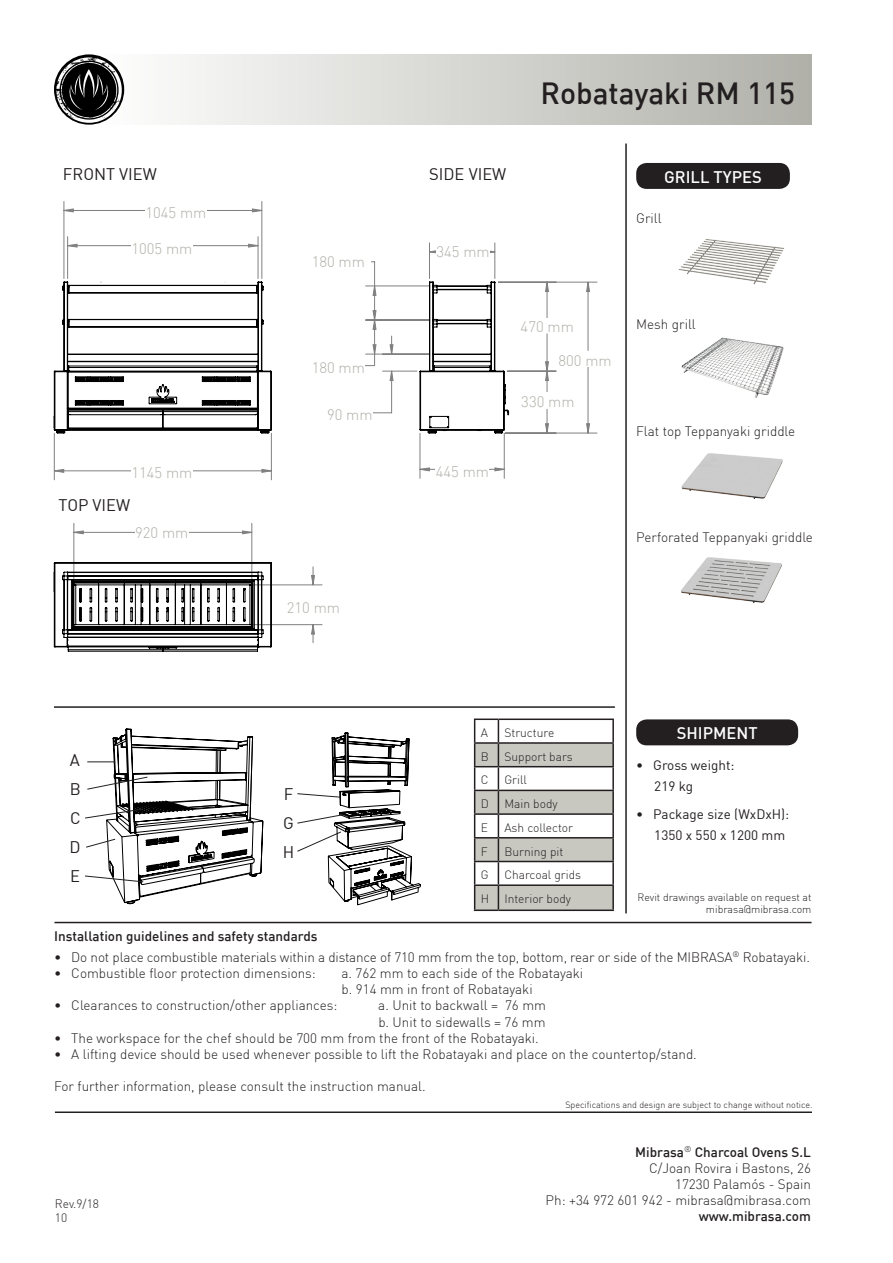
<style>
.page{position:relative;width:893px;height:1263px;background:#fff}
.page>*{position:absolute;margin:0;border:0;box-sizing:border-box;transform-origin:0 0}
.t1{font:500 30px "DIN";color:#231f20}
.t2{font:16.5px "DIN";color:#231f20}
.t3{font:500 16.5px "DIN";color:#fff}
.t4{font:300 15px "DIN";color:#b0b0a9}
.t5{font:300 13.5px/16.2px "DIN";color:#231f20}
.t6{font:500 13.5px "DIN";color:#231f20}
.t7{font:13.5px "DIN";color:#231f20}
.t8{font:300 12px "DIN";color:#231f20}
.t9{font:12px "Century Gothic";color:#808080}
.t10{font:300 10.5px/12.6px "DIN";color:#231f20;text-align:right}
.t11{font:300 9px "DIN";color:#231f20}
.s1{font-weight:500}
</style>
<div class="page">
<hr style="left:55px;top:1111px;width:757px;height:2px;background:#231f20">
<svg style="left:54px;top:54px;width:758px;height:71px"></svg>
<svg style="left:54px;top:54px;width:70px;height:71px"></svg>
<svg style="left:56px;top:57px;width:66px;height:66px"></svg>
<hr style="left:625px;top:144px;width:2px;height:769px;background:#231f20">
<hr style="left:54px;top:922px;width:757px;height:1px;background:#231f20">
<div style="left:636px;top:163px;width:154px;height:26px;background:#231f20;border-radius:10px"></div>
<hr style="left:54px;top:706px;width:561px;height:2px;background:#231f20">
<hr style="left:474px;top:718px;width:24px;height:2px;background:#231f20">
<hr style="left:498px;top:718px;width:116px;height:2px;background:#231f20">
<hr style="left:612px;top:720px;width:2px;height:22px;background:#231f20">
<hr style="left:498px;top:742px;width:116px;height:2px;background:#231f20">
<hr style="left:612px;top:744px;width:2px;height:22px;background:#231f20">
<hr style="left:612px;top:791px;width:2px;height:22px;background:#231f20">
<hr style="left:498px;top:813px;width:116px;height:2px;background:#231f20">
<hr style="left:612px;top:815px;width:2px;height:22px;background:#231f20">
<hr style="left:498px;top:837px;width:116px;height:1px;background:#231f20">
<hr style="left:612px;top:838px;width:2px;height:23px;background:#231f20">
<hr style="left:498px;top:861px;width:116px;height:1px;background:#231f20">
<hr style="left:612px;top:862px;width:2px;height:22px;background:#231f20">
<hr style="left:498px;top:884px;width:116px;height:2px;background:#231f20">
<hr style="left:612px;top:886px;width:2px;height:23px;background:#231f20">
<hr style="left:474px;top:909px;width:24px;height:2px;background:#231f20">
<hr style="left:498px;top:909px;width:116px;height:2px;background:#231f20">
<hr style="left:498px;top:766px;width:116px;height:1px;background:#231f20">
<hr style="left:612px;top:767px;width:2px;height:23px;background:#231f20">
<svg style="left:474px;top:720px;width:139px;height:190px"></svg>
<hr style="left:498px;top:790px;width:116px;height:1px;background:#231f20">
<svg style="left:85px;top:728px;width:178px;height:177px"></svg>
<img style="left:681px;top:337px;width:103px;height:61px">
<img style="left:678px;top:239px;width:107px;height:46px">
<img style="left:681px;top:557px;width:101px;height:46px">
<img style="left:681px;top:453px;width:102px;height:46px">
<svg style="left:297px;top:732px;width:123px;height:174px"></svg>
<div style="left:636px;top:719px;width:162px;height:26px;background:#231f20;border-radius:10px"></div>
<hr style="left:64px;top:201px;width:1px;height:77px;background:#808080">
<hr style="left:262px;top:201px;width:1px;height:77px;background:#808080">
<hr style="left:498px;top:282px;width:99px;height:1px;background:#808080">
<hr style="left:505px;top:433px;width:92px;height:1px;background:#808080">
<svg style="left:54px;top:209px;width:535px;height:425px"></svg>
<svg style="left:53px;top:281px;width:219px;height:153px"></svg>
<svg style="left:53px;top:562px;width:219px;height:90px"></svg>
<svg style="left:419px;top:281px;width:90px;height:153px"></svg>
<div style="left:54px;top:494px;width:81px;height:19px;background:#fff"></div>
<div style="left:145px;top:203px;width:61px;height:15px;background:#fff"></div>
<div style="left:131px;top:240px;width:61px;height:14px;background:#fff"></div>
<div style="left:135px;top:524px;width:53px;height:14px;background:#fff"></div>
<div style="left:436px;top:243px;width:54px;height:14px;background:#fff"></div>
<div style="left:436px;top:462px;width:53px;height:15px;background:#fff"></div>
<div style="left:287px;top:598px;width:53px;height:15px;background:#fff"></div>
<div style="left:305px;top:253px;width:66px;height:16px;background:#fff"></div>
<div style="left:312px;top:358px;width:53px;height:15px;background:#fff"></div>
<div style="left:327px;top:405px;width:46px;height:15px;background:#fff"></div>
<div style="left:521px;top:318px;width:53px;height:14px;background:#fff"></div>
<div style="left:521px;top:392px;width:54px;height:15px;background:#fff"></div>
<div style="left:131px;top:463px;width:61px;height:15px;background:#fff"></div>
<div style="left:558px;top:352px;width:54px;height:14px;background:#fff"></div>
<p class="t1" style="left:540px;top:74px;width:256px">Robatayaki RM 115</p>
<p class="t2" style="left:63px;top:163px;width:96px">FRONT VIEW</p>
<p class="t2" style="left:429px;top:163px;width:79px">SIDE VIEW</p>
<p class="t9" style="left:150px;top:202px;width:28px">1045</p>
<p class="t9" style="left:150px;top:237px;width:28px">1005</p>
<p class="t4" style="left:145px;top:203px;width:63px">1045 mm</p>
<p class="t4" style="left:131px;top:240px;width:63px">1005 mm</p>
<p class="t4" style="left:312px;top:253px;width:55px">180 mm</p>
<p class="t9" style="left:333px;top:254px;width:21px">180</p>
<p class="t4" style="left:436px;top:243px;width:55px">345 mm</p>
<p class="t9" style="left:452px;top:244px;width:21px">345</p>
<p class="t9" style="left:150px;top:463px;width:28px">1146</p>
<p class="t4" style="left:131px;top:463px;width:63px">1145 mm</p>
<p class="t2" style="left:59px;top:494px;width:73px">TOP VIEW</p>
<p class="t4" style="left:135px;top:524px;width:55px">920 mm</p>
<p class="t9" style="left:153px;top:524px;width:21px">940</p>
<p class="t9" style="left:333px;top:357px;width:21px">180</p>
<p class="t4" style="left:312px;top:358px;width:55px">180 mm</p>
<p class="t4" style="left:327px;top:405px;width:47px">90 mm</p>
<p class="t9" style="left:336px;top:405px;width:15px">90</p>
<p class="t9" style="left:452px;top:461px;width:21px">445</p>
<p class="t4" style="left:436px;top:462px;width:55px">445 mm</p>
<p class="t4" style="left:521px;top:318px;width:55px">470 mm</p>
<p class="t9" style="left:537px;top:318px;width:21px">470</p>
<p class="t9" style="left:578px;top:349px;width:21px">797</p>
<p class="t4" style="left:558px;top:352px;width:55px">800 mm</p>
<p class="t4" style="left:521px;top:392px;width:55px">330 mm</p>
<p class="t9" style="left:537px;top:394px;width:21px">327</p>
<p class="t9" style="left:303px;top:597px;width:21px">210</p>
<p class="t4" style="left:287px;top:598px;width:55px">210 mm</p>
<p class="t3" style="left:664px;top:166px;width:99px">GRILL TYPES</p>
<p class="t5" style="left:636px;top:210px;width:27px">Grill</p>
<p class="t5" style="left:636px;top:316px;width:61px">Mesh grill</p>
<p class="t5" style="left:636px;top:423px;width:161px">Flat top Teppanyaki griddle</p>
<p class="t5" style="left:636px;top:529px;width:178px">Perforated Teppanyaki griddle</p>
<p class="t2" style="left:70px;top:750px;width:12px">A</p>
<p class="t2" style="left:70px;top:779px;width:13px">B</p>
<p class="t2" style="left:284px;top:784px;width:11px">F</p>
<p class="t2" style="left:70px;top:808px;width:12px">C</p>
<p class="t2" style="left:283px;top:813px;width:12px">G</p>
<p class="t2" style="left:69px;top:837px;width:13px">D</p>
<p class="t2" style="left:70px;top:865px;width:11px">E</p>
<p class="t2" style="left:283px;top:841px;width:13px">H</p>
<p class="t8" style="left:481px;top:725px;width:9px">A</p>
<p class="t8" style="left:504px;top:725px;width:51px">Structure</p>
<p class="t8" style="left:481px;top:749px;width:10px">B</p>
<p class="t8" style="left:504px;top:749px;width:70px">Support bars</p>
<p class="t8" style="left:481px;top:773px;width:9px">C</p>
<p class="t8" style="left:504px;top:773px;width:24px">Grill</p>
<p class="t8" style="left:481px;top:796px;width:10px">D</p>
<p class="t8" style="left:504px;top:796px;width:55px">Main body</p>
<p class="t8" style="left:481px;top:820px;width:9px">E</p>
<p class="t8" style="left:504px;top:820px;width:70px">Ash collector</p>
<p class="t8" style="left:481px;top:844px;width:8px">F</p>
<p class="t8" style="left:504px;top:844px;width:60px">Burning pit</p>
<p class="t8" style="left:481px;top:867px;width:9px">G</p>
<p class="t8" style="left:504px;top:867px;width:78px">Charcoal grids</p>
<p class="t8" style="left:481px;top:891px;width:10px">H</p>
<p class="t8" style="left:504px;top:891px;width:68px">Interior body</p>
<p class="t3" style="left:677px;top:723px;width:82px">SHIPMENT</p>
<p class="t7" style="left:636px;top:757px;width:100px">• Gross weight:</p>
<p class="t7" style="left:636px;top:805px;width:155px">• Package size (WxDxH):</p>
<p class="t7" style="left:654px;top:778px;width:40px">219 kg</p>
<p class="t7" style="left:654px;top:827px;width:132px">1350 x 550 x 1200 mm</p>
<p class="t10" style="left:637px;top:891px;width:175px">Revit drawings available on request at mibrasa@mibrasa.com</p>
<p class="t6" style="left:54px;top:928px;width:265px">Installation guidelines and safety standards</p>
<p class="t5" style="left:54px;top:949px;width:757px">• Do not place combustible materials within a distance of 710 mm from the top, bottom, rear or side of the MIBRASA<sup>®</sup> Robatayaki.</p>
<p class="t5" style="left:54px;top:965px;width:263px">• Combustible floor protection dimensions:</p>
<p class="t5" style="left:342px;top:965px;width:243px">a. 762 mm to each side of the Robatayaki b. 914 mm in front of Robatayaki</p>
<p class="t5" style="left:54px;top:997px;width:285px">• Clearances to construction/other appliances:</p>
<p class="t5" style="left:378px;top:997px;width:169px">a. Unit to backwall = 76 mm b. Unit to sidewalls = 76 mm</p>
<p class="t5" style="left:54px;top:1030px;width:486px">• The workspace for the chef should be 700 mm from the front of the Robatayaki.</p>
<p class="t5" style="left:54px;top:1046px;width:644px">• A lifting device should be used whenever possible to lift the Robatayaki and place on the countertop/stand.</p>
<p class="t5" style="left:54px;top:1078px;width:373px">For further information, please consult the instruction manual.</p>
<p class="t8" style="left:55px;top:1196px;width:46px">Rev.9/18</p>
<p class="t8" style="left:55px;top:1210px;width:14px">10</p>
<p class="t11" style="left:565px;top:1099px;width:249px">Specifications and design are subject to change without notice.</p>
<p class="t5" style="left:546px;top:1143px;width:267px;text-align:right"><span class="s1">Mibrasa</span><sup>®</sup> <span class="s1">Charcoal Ovens S.L<br></span>C/Joan Rovira i Bastons, 26<br>17230 Palamós - Spain<br>Ph: +34 972 601 942 - mibrasa@mibrasa.com</p>
<p class="t6" style="left:699px;top:1208px;width:114px">www.mibrasa.com</p>
</div>
